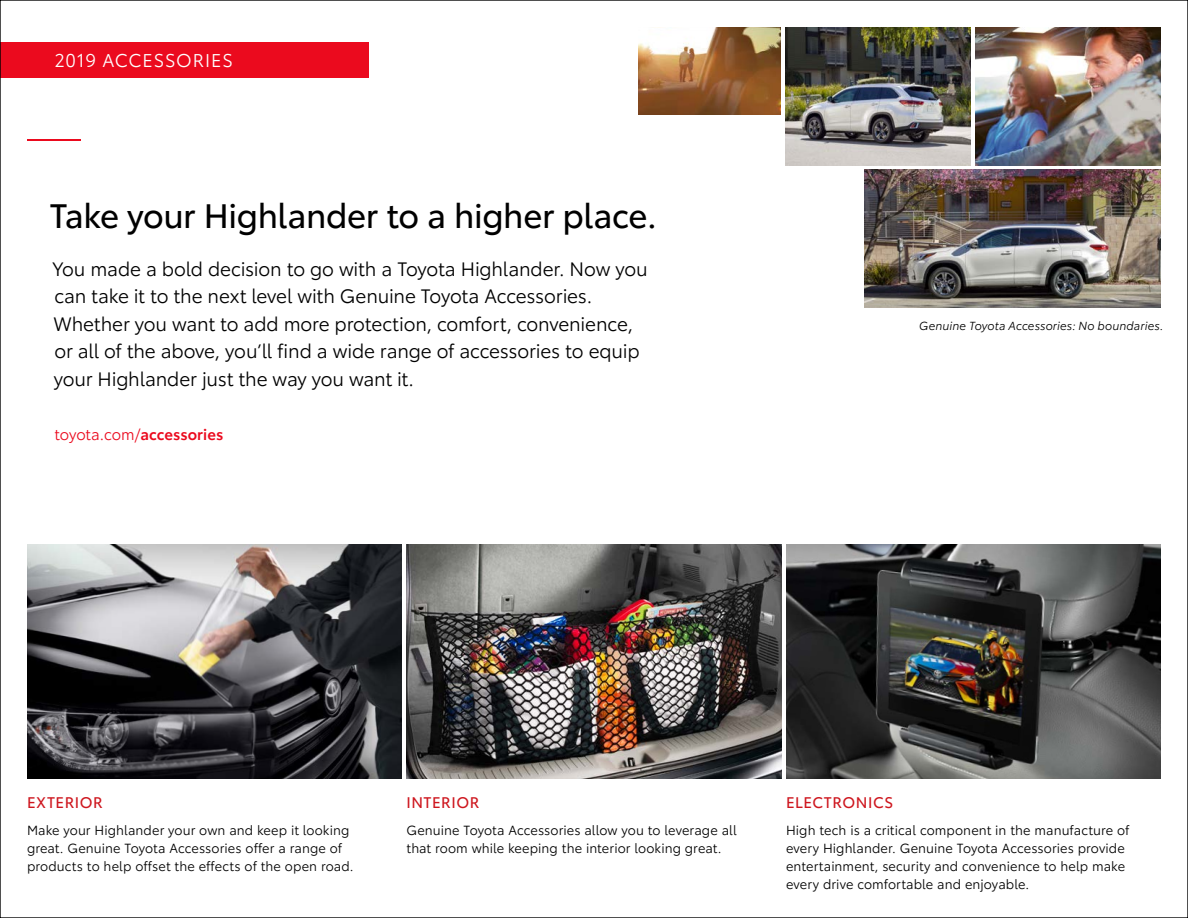
<style>
.page{position:relative;width:1188px;height:918px;background:#fff}
.page>*{position:absolute;margin:0;border:0;box-sizing:border-box;transform-origin:0 0}
.t1{font:33px "Toyota Type";letter-spacing:-.01em;color:#000}
.t2{font:18.9px/27.5px "Toyota Type";letter-spacing:-.01em;color:#000}
.t3{font:18px "Toyota Type";letter-spacing:.045em;color:#fff}
.t4{font:15px "Toyota Type";letter-spacing:.035em;color:#ce171f}
.t5{font:15px "Toyota Type";letter-spacing:-.005em;color:#eb0a1e}
.t6{font:12.9px/18px "Toyota Type";letter-spacing:.005em;color:#000}
.t7{font:italic 11.4px "Toyota Type";letter-spacing:.01em;color:#000}
.s1{font-weight:600}
</style>
<div class="page">
<img style="left:864px;top:170px;width:297px;height:138px">
<img style="left:975px;top:27px;width:186px;height:138px">
<img style="left:785px;top:27px;width:186px;height:138px">
<img style="left:639px;top:27px;width:142px;height:87px">
<img style="left:786px;top:544px;width:375px;height:234px">
<img style="left:406px;top:544px;width:376px;height:234px">
<img style="left:27px;top:544px;width:375px;height:234px">
<div style="left:0;top:42px;width:369px;height:36px;background:#eb0a1e"></div>
<hr style="left:27px;top:140px;width:54px;height:1px;background:#eb0a1e">
<h3 class="t3" style="left:54px;top:47px;width:180px">2019 ACCESSORIES</h3>
<h1 class="t1" style="left:50px;top:191px;width:609px">Take your Highlander to a higher place.</h1>
<p class="t2" style="left:52px;top:254px;width:597px">You made a bold decision to go with a Toyota Highlander. Now you can take it to the next level with Genuine Toyota Accessories.<br>Whether you want to add more protection, comfort, convenience, or all of the above, you’ll find a wide range of accessories to equip your Highlander just the way you want it.</p>
<p class="t5" style="left:54px;top:423px;width:170px">toyota.com/<span class="s1">accessories</span></p>
<p class="t7" style="left:919px;top:318px;width:246px">Genuine Toyota Accessories: No boundaries.</p>
<p class="t4" style="left:27px;top:791px;width:77px">EXTERIOR</p>
<p class="t6" style="left:27px;top:820px;width:328px">Make your Highlander your own and keep it looking great. Genuine Toyota Accessories offer a range of products to help offset the effects of the open road.</p>
<p class="t4" style="left:406px;top:791px;width:74px">INTERIOR</p>
<p class="t6" style="left:406px;top:820px;width:332px">Genuine Toyota Accessories allow you to leverage all that room while keeping the interior looking great.</p>
<p class="t4" style="left:786px;top:791px;width:109px">ELECTRONICS</p>
<p class="t6" style="left:786px;top:820px;width:345px">High tech is a critical component in the manufacture of every Highlander. Genuine Toyota Accessories provide entertainment, security and convenience to help make every drive comfortable and enjoyable.</p>
</div>
